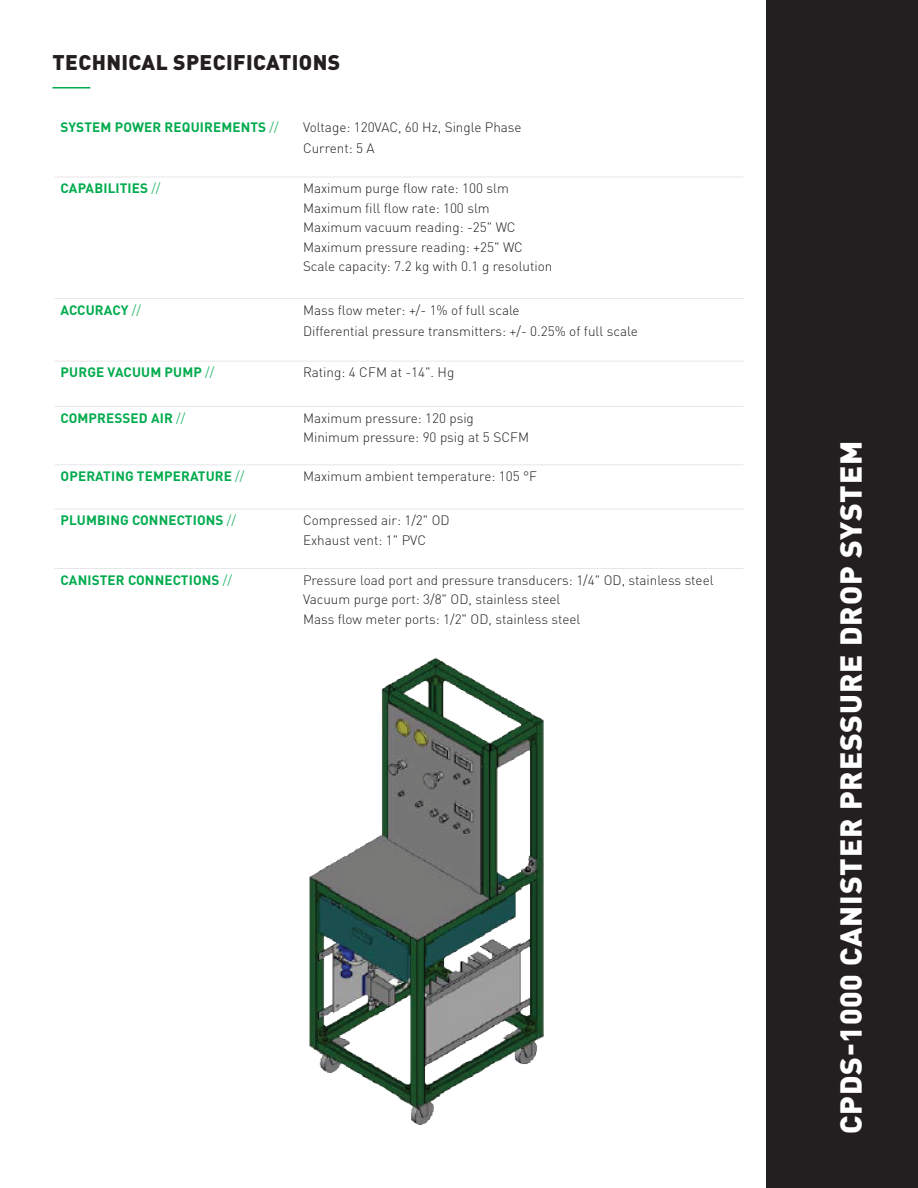
<style>
.page{position:relative;width:918px;height:1188px;background:#fff}
.page>*{position:absolute;margin:0;border:0;box-sizing:border-box;transform-origin:0 0}
.t1{font:900 30px "DIN Pro";letter-spacing:.03em;color:#fff}
.t2{font:900 21px "DIN Pro";letter-spacing:.02em;color:#231f20}
.t3{font:300 13.5px "DIN Pro";color:#231f20}
.t4{font:700 13.5px "DIN Pro";letter-spacing:.01em;color:#00ab4d}
.s1{font-weight:300}
</style>
<div class="page">
<img style="left:309px;top:658px;width:235px;height:467px">
<div style="left:766px;top:0;width:152px;height:1188px;background:#231f20"></div>
<hr style="left:55px;top:177px;width:242px;height:1px;background:#e6e7e9">
<hr style="left:297px;top:177px;width:446px;height:1px;background:#e6e7e9">
<hr style="left:55px;top:298px;width:242px;height:1px;background:#e6e7e9">
<hr style="left:297px;top:298px;width:446px;height:1px;background:#e6e7e9">
<hr style="left:55px;top:361px;width:242px;height:1px;background:#e6e7e9">
<hr style="left:297px;top:361px;width:446px;height:1px;background:#e6e7e9">
<hr style="left:55px;top:406px;width:242px;height:1px;background:#e6e7e9">
<hr style="left:297px;top:406px;width:446px;height:1px;background:#e6e7e9">
<hr style="left:55px;top:464px;width:242px;height:1px;background:#e6e7e9">
<hr style="left:297px;top:464px;width:446px;height:1px;background:#e6e7e9">
<hr style="left:55px;top:509px;width:242px;height:1px;background:#e6e7e9">
<hr style="left:297px;top:509px;width:446px;height:1px;background:#e6e7e9">
<hr style="left:55px;top:568px;width:242px;height:1px;background:#e6e7e9">
<hr style="left:297px;top:568px;width:446px;height:1px;background:#e6e7e9">
<hr style="left:52px;top:87px;width:38px;height:1px;background:#00ab4d">
<p class="t2" style="left:53px;top:48px;width:289px">TECHNICAL SPECIFICATIONS</p>
<p class="t4" style="left:61px;top:118px;width:220px">SYSTEM POWER REQUIREMENTS <span class="s1">//</span></p>
<p class="t3" style="left:303px;top:118px;width:220px">Voltage: 120VAC, 60 Hz, Single Phase</p>
<p class="t3" style="left:303px;top:139px;width:73px">Current: 5 A</p>
<p class="t4" style="left:61px;top:179px;width:101px">CAPABILITIES <span class="s1">//</span></p>
<p class="t3" style="left:303px;top:179px;width:207px">Maximum purge flow rate: 100 slm</p>
<p class="t3" style="left:303px;top:199px;width:188px">Maximum fill flow rate: 100 slm</p>
<p class="t3" style="left:303px;top:218px;width:214px">Maximum vacuum reading: -25" WC</p>
<p class="t3" style="left:303px;top:238px;width:221px">Maximum pressure reading: +25" WC</p>
<p class="t3" style="left:303px;top:257px;width:251px">Scale capacity: 7.2 kg with 0.1 g resolution</p>
<p class="t4" style="left:61px;top:301px;width:82px">ACCURACY <span class="s1">//</span></p>
<p class="t3" style="left:303px;top:301px;width:218px">Mass flow meter: +/- 1% of full scale</p>
<p class="t3" style="left:303px;top:322px;width:336px">Differential pressure transmitters: +/- 0.25% of full scale</p>
<p class="t4" style="left:61px;top:363px;width:155px">PURGE VACUUM PUMP <span class="s1">//</span></p>
<p class="t3" style="left:303px;top:363px;width:153px">Rating: 4 CFM at -14". Hg</p>
<p class="t4" style="left:61px;top:409px;width:126px">COMPRESSED AIR <span class="s1">//</span></p>
<p class="t3" style="left:303px;top:409px;width:172px">Maximum pressure: 120 psig</p>
<p class="t3" style="left:303px;top:428px;width:228px">Minimum pressure: 90 psig at 5 SCFM</p>
<p class="t4" style="left:61px;top:467px;width:185px">OPERATING TEMPERATURE <span class="s1">//</span></p>
<p class="t3" style="left:303px;top:467px;width:236px">Maximum ambient temperature: 105 °F</p>
<p class="t4" style="left:61px;top:511px;width:177px">PLUMBING CONNECTIONS <span class="s1">//</span></p>
<p class="t3" style="left:303px;top:511px;width:148px">Compressed air: 1/2" OD</p>
<p class="t3" style="left:303px;top:531px;width:125px">Exhaust vent: 1" PVC</p>
<p class="t4" style="left:61px;top:571px;width:173px">CANISTER CONNECTIONS <span class="s1">//</span></p>
<p class="t3" style="left:303px;top:571px;width:412px">Pressure load port and pressure transducers: 1/4" OD, stainless steel</p>
<p class="t3" style="left:303px;top:590px;width:259px">Vacuum purge port: 3/8" OD, stainless steel</p>
<p class="t3" style="left:303px;top:610px;width:279px">Mass flow meter ports: 1/2" OD, stainless steel</p>
<p class="t1" style="left:830px;top:1134px;width:695px;rotate:-90deg">CPDS-1000 CANISTER PRESSURE DROP SYSTEM</p>
</div>
